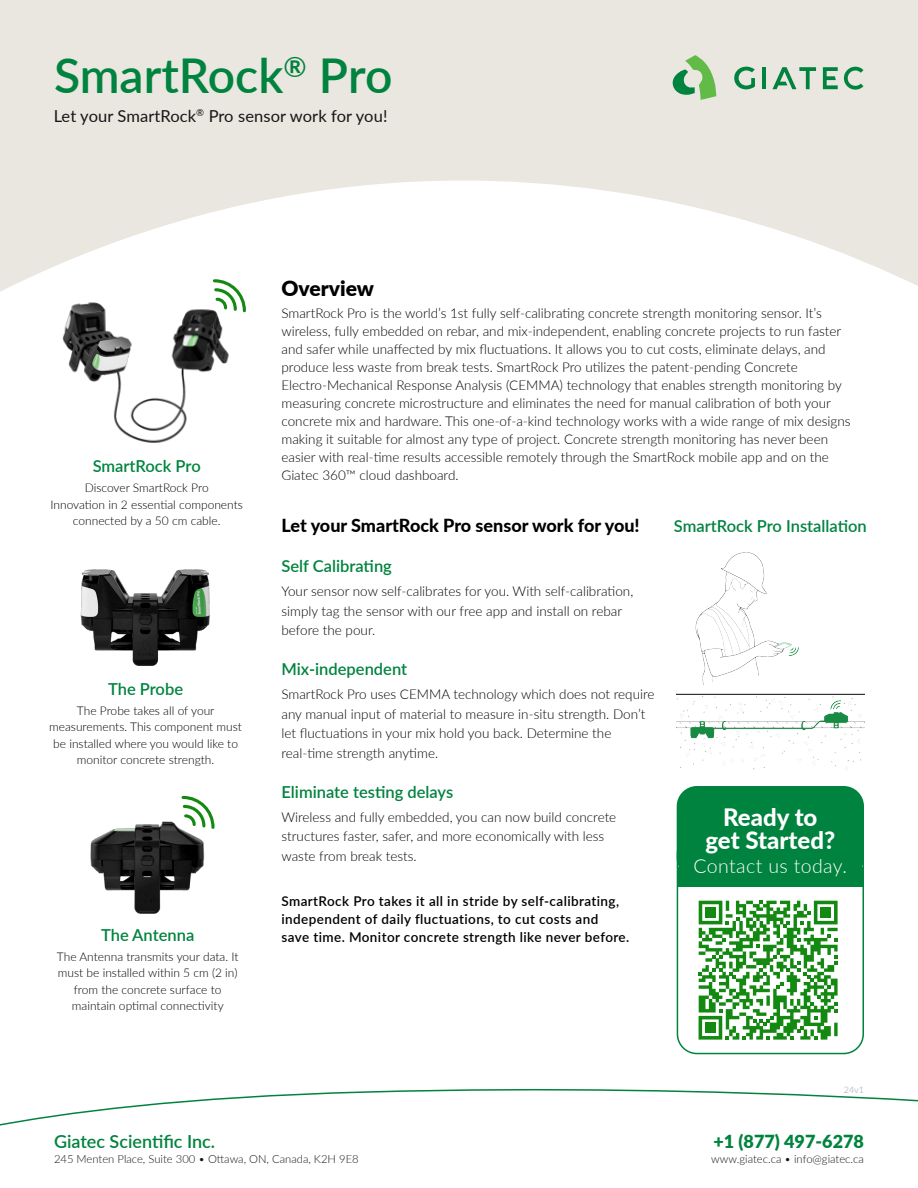
<style>
.page{position:relative;width:918px;height:1188px;background:#fff}
.page>*{position:absolute;margin:0;border:0;box-sizing:border-box;transform-origin:0 0}
.t1{font:600 48px "Lato";color:#00833e}
.t2{font:800 24px/22.5px "Lato";color:#fff;text-align:center}
.t3{font:900 21px "Lato";color:#000}
.t4{font:300 19.5px "Lato";letter-spacing:.02em;color:#fff}
.t5{font:800 18px "Lato";color:#000}
.t6{font:600 18px "Lato";color:#00833e}
.t7{font:900 18px "Lato";color:#00833e}
.t8{font:600 16.5px "Lato";color:#00833e}
.t9{font:16.5px "Lato";letter-spacing:.005em;color:#161617}
.t10{font:300 13.5px/18px "Lato";color:#000}
.t11{font:600 13.5px/18px "Lato";letter-spacing:.03em;color:#000}
.t12{font:300 12px/16.5px "Lato";color:#000;text-align:center}
.t13{font:300 11.25px "Lato";color:#161617}
.t14{font:300 9px "Lato";color:#9b9da0}
</style>
<div class="page">
<svg style="left:0;top:1088px;width:918px;height:38px"></svg>
<svg style="left:0;top:0;width:918px;height:292px;fill:#eae6e0"></svg>
<svg style="left:669px;top:55px;width:48px;height:45px;background:#a2cb9e"></svg>
<svg style="left:734px;top:67px;width:21px;height:22px"></svg>
<hr style="left:762px;top:67px;width:4px;height:22px;background:#00833e">
<svg style="left:772px;top:67px;width:44px;height:22px"></svg>
<svg style="left:823px;top:67px;width:15px;height:22px"></svg>
<svg style="left:844px;top:67px;width:19px;height:23px"></svg>
<img style="left:80px;top:569px;width:130px;height:97px">
<img style="left:90px;top:821px;width:115px;height:93px">
<img style="left:62px;top:302px;width:167px;height:141px">
<div style="left:677px;top:786px;width:187px;height:92px;background:#00833e;border-radius:20px"></div>
<div style="left:677px;top:833px;width:187px;height:221px;border:2px solid #00833e;border-radius:20px"></div>
<div style="left:677px;top:867px;width:186px;height:20px;background:#00833e"></div>
<svg style="left:699px;top:901px;width:139px;height:139px"></svg>
<div style="left:705px;top:907px;width:11px;height:11px;background:#148911"></div>
<div style="left:821px;top:907px;width:10px;height:11px;background:#148911"></div>
<div style="left:705px;top:1023px;width:11px;height:10px;background:#148911"></div>
<svg style="left:180px;top:795px;width:35px;height:36px"></svg>
<svg style="left:211px;top:278px;width:37px;height:36px"></svg>
<img style="left:677px;top:552px;width:187px;height:218px">
<h1 class="t1" style="left:54px;top:40px;width:340px">SmartRock<sup>®</sup> Pro</h1>
<p class="t9" style="left:54px;top:104px;width:335px">Let your SmartRock<sup>®</sup> Pro sensor work for you!</p>
<p class="t8" style="left:93px;top:454px;width:110px">SmartRock Pro</p>
<p class="t12" style="left:50px;top:479px;width:194px">Discover SmartRock Pro<br>Innovation in 2 essential components connected by a 50 cm cable.</p>
<p class="t8" style="left:108px;top:677px;width:77px">The Probe</p>
<p class="t12" style="left:49px;top:702px;width:194px">The Probe takes all of your measurements. This component must be installed where you would like to monitor concrete strength.</p>
<p class="t8" style="left:101px;top:923px;width:95px">The Antenna</p>
<p class="t12" style="left:57px;top:948px;width:183px">The Antenna transmits your data. It must be installed within 5 cm (2 in) from the concrete surface to maintain optimal connectivity</p>
<h3 class="t3" style="left:282px;top:272px;width:94px">Overview</h3>
<p class="t10" style="left:282px;top:304px;width:571px">SmartRock Pro is the world’s 1st fully self-calibrating concrete strength monitoring sensor. It’s wireless, fully embedded on rebar, and mix-independent, enabling concrete projects to run faster and safer while unaffected by mix fluctuations. It allows you to cut costs, eliminate delays, and produce less waste from break tests. SmartRock Pro utilizes the patent-pending Concrete Electro-Mechanical Response Analysis (CEMMA) technology that enables strength monitoring by measuring concrete microstructure and eliminates the need for manual calibration of both your concrete mix and hardware. This one-of-a-kind technology works with a wide range of mix designs making it suitable for almost any type of project. Concrete strength monitoring has never been easier with real-time results accessible remotely through the SmartRock mobile app and on the Giatec 360™ cloud dashboard.</p>
<h3 class="t5" style="left:282px;top:512px;width:360px">Let your SmartRock Pro sensor work for you!</h3>
<p class="t8" style="left:282px;top:554px;width:112px">Self Calibrating</p>
<p class="t10" style="left:282px;top:581px;width:353px;line-height:19.5px">Your sensor now self-calibrates for you. With self-calibration, simply tag the sensor with our free app and install on rebar before the pour.</p>
<p class="t8" style="left:282px;top:657px;width:127px">Mix-independent</p>
<p class="t10" style="left:282px;top:684px;width:375px;line-height:19.5px">SmartRock Pro uses CEMMA technology which does not require any manual input of material to measure in-situ strength. Don’t let fluctuations in your mix hold you back. Determine the real-time strength anytime.</p>
<p class="t8" style="left:282px;top:780px;width:173px">Eliminate testing delays</p>
<p class="t10" style="left:282px;top:807px;width:336px;line-height:19.5px">Wireless and fully embedded, you can now build concrete structures faster, safer, and more economically with less waste from break tests.</p>
<p class="t11" style="left:282px;top:891px;width:349px">SmartRock Pro takes it all in stride by self-calibrating, independent of daily fluctuations, to cut costs and save time. Monitor concrete strength like never before.</p>
<p class="t8" style="left:674px;top:514px;width:194px">SmartRock Pro Installation</p>
<h2 class="t2" style="left:705px;top:805px;width:131px">Ready to get Started?</h2>
<h3 class="t4" style="left:694px;top:852px;width:155px">Contact us today.</h3>
<p class="t14" style="left:844px;top:1084px;width:22px">24v1</p>
<h3 class="t6" style="left:54px;top:1129px;width:163px">Giatec Scientific Inc.</h3>
<p class="t13" style="left:54px;top:1152px;width:306px">245 Menten Place, Suite 300 • Ottawa, ON, Canada, K2H 9E8</p>
<h3 class="t7" style="left:714px;top:1128px;width:152px">+1 (877) 497-6278</h3>
<p class="t13" style="left:711px;top:1152px;width:154px">www.giatec.ca • info@giatec.ca</p>
</div>
